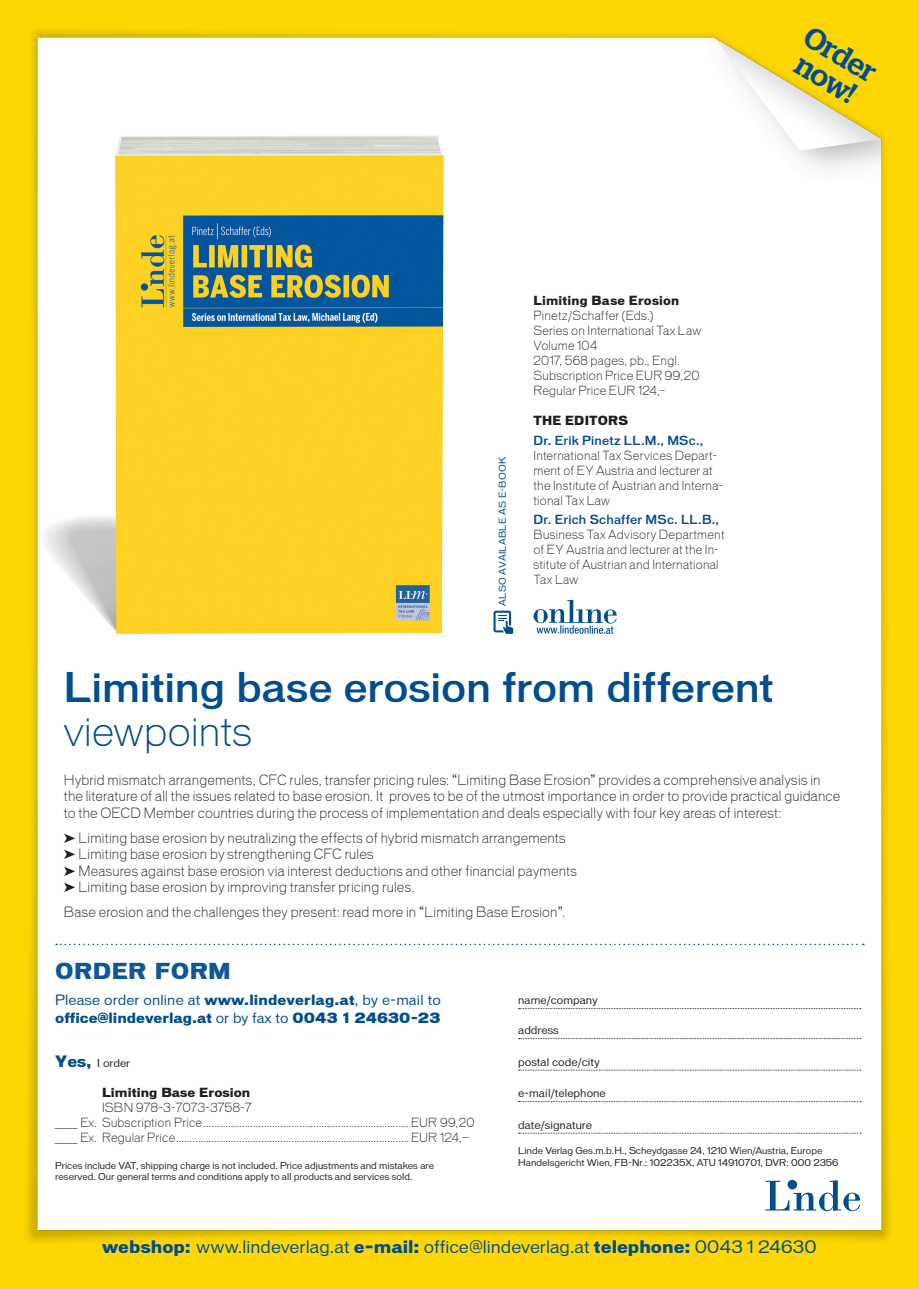
<style>
.page{position:relative;width:919px;height:1289px;background:#fff}
.page>*{position:absolute;margin:0;border:0;box-sizing:border-box;transform-origin:0 0}
.t1{font:500 39px "Vonnes";letter-spacing:-.005em;color:#004d8f}
.t2{font:300 39px "Vonnes";letter-spacing:-.005em;color:#004d8f}
.t3{font:500 30px/28.5px "Stag";color:#004d8f}
.t4{font:700 expanded 21px "Vonnes";letter-spacing:.02em;color:#115798}
.t5{font:16.5px "Vonnes";color:#004d8f}
.t6{font:300 13.5px/16.5px "Vonnes";letter-spacing:.015em;color:#231f20;scale:.96 1}
.t7{font:700 expanded 13.5px/18px "Vonnes";color:#004d8f}
.t8{font:300 12px/15px "Vonnes";letter-spacing:.02em;color:#231f20;scale:.96 1}
.t9{font:300 12px/15px "Vonnes";letter-spacing:.02em;color:#231f20}
.t10{font:500 12px "Vonnes";letter-spacing:.02em;color:#004d8f;scale:.96 1}
.t11{font:700 expanded 12px "Vonnes";letter-spacing:.01em;color:#231f20;scale:.96 1}
.t12{font:700 expanded 12px "Vonnes";letter-spacing:.01em;color:#231f20}
.t13{font:10.5px "Vonnes";color:#231f20}
.t14{font:9px/11.2px "Vonnes";color:#231f20}
.t15{font:9px "Vonnes";letter-spacing:.045em;color:#004d8f}
.s1{font-weight:400;font-stretch:normal}
.s2{font-weight:700;font-stretch:expanded;font-size:15px;color:#004d8f}
.s3{font-weight:700;font-stretch:expanded}
</style>
<div class="page">
<div style="left:0;top:0;width:918px;height:1288px;background:#fed702"></div>
<img style="left:27px;top:30px;width:863px;height:1212px">
<svg style="left:518px;top:1008px;width:342px;height:1px"></svg>
<svg style="left:518px;top:1038px;width:342px;height:1px"></svg>
<svg style="left:518px;top:1069px;width:342px;height:1px"></svg>
<svg style="left:518px;top:1101px;width:342px;height:1px"></svg>
<svg style="left:518px;top:1132px;width:342px;height:1px"></svg>
<svg style="left:765px;top:1180px;width:95px;height:31px;background:#b5cbde"></svg>
<img style="left:40px;top:43px;width:517px;height:643px">
<svg style="left:493px;top:610px;width:20px;height:24px"></svg>
<svg style="left:533px;top:599px;width:83px;height:35px;background:#bdd1e2"></svg>
<svg style="left:56px;top:943px;width:807px;height:2px;background:#d2dfeb"></svg>
<h2 class="t3" style="left:813px;top:21px;width:81px;rotate:31deg">Order now!</h2>
<p class="t15" style="left:497px;top:606px;width:150px;rotate:-90deg">Also Available as E-Book</p>
<p class="t11" style="left:533px;top:293px;width:153px">Limiting Base Erosion</p>
<p class="t8" style="left:533px;top:308px;width:176px">Pinetz/Schaffer (Eds.)<br>Series on International Tax Law<br>Volume 104<br>2017, 568 pages, pb., Engl.<br>Subscription Price EUR 99,20<br>Regular Price EUR 124,–</p>
<p class="t11" style="left:533px;top:413px;width:100px">THE EDITORS</p>
<p class="t10" style="left:533px;top:433px;width:178px">Dr. Erik Pinetz LL.M., MSc.,</p>
<p class="t8" style="left:533px;top:447px;width:199px">International Tax Services Depart&shy;ment of EY Austria and lecturer at the Institute of Austrian and Interna&shy;tional Tax Law</p>
<p class="t10" style="left:533px;top:512px;width:195px">Dr. Erich Schaffer MSc. LL.B.,</p>
<p class="t8" style="left:533px;top:527px;width:200px">Business Tax Advisory Department of EY Austria and lecturer at the In&shy;stitute of Austrian and International<br>Tax Law</p>
<h1 class="t1" style="left:64px;top:664px;width:711px">Limiting base erosion from different</h1>
<h1 class="t2" style="left:64px;top:708px;width:190px">viewpoints</h1>
<p class="t6" style="left:64px;top:771px;width:810px">Hybrid mismatch arrangements, CFC rules, transfer pricing rules: “Limiting Base Erosion” provides a comprehensive analysis in the literature of all the issues related to base erosion. It proves to be of the utmost importance in order to provide practical guidance to the OECD Member countries during the process of implementation and deals especially with four key areas of interest:</p>
<p class="t6" style="left:64px;top:829px;width:536px">➤ Limiting base erosion by neutralizing the effects of hybrid mismatch arrangements ➤ Limiting base erosion by strengthening CFC rules<br>➤ Measures against base erosion via interest deductions and other financial payments ➤ Limiting base erosion by improving transfer pricing rules.</p>
<p class="t6" style="left:64px;top:903px;width:523px">Base erosion and the challenges they present: read more in “Limiting Base Erosion”.</p>
<h3 class="t4" style="left:55px;top:958px;width:177px">ORDER FORM</h3>
<p class="t7" style="left:55px;top:990px;width:387px"><span class="s1">Please order online at</span> www.lindeverlag.at<span class="s1">, by e-mail to </span>office@lindeverlag.at <span class="s1">or by fax to</span> 0043 1 24630-23</p>
<p class="t13" style="left:518px;top:993px;width:81px">name/company</p>
<p class="t13" style="left:518px;top:1023px;width:42px">address</p>
<p class="t13" style="left:518px;top:1055px;width:83px">postal code/city</p>
<p class="t13" style="left:518px;top:1086px;width:89px">e-mail/telephone</p>
<p class="t13" style="left:518px;top:1118px;width:75px">date/signature</p>
<p class="t14" style="left:518px;top:1145px;width:322px">Linde Verlag Ges.m.b.H., Scheydgasse 24, 1210 Wien/Austria, Europe<br>Handelsgericht Wien, FB-Nr.: 102235X, ATU 14910701, DVR: 000 2356</p>
<p class="t13" style="left:55px;top:1056px;width:76px"><span class="s2">Yes,</span> I order</p>
<p class="t12" style="left:102px;top:1085px;width:150px">Limiting Base Erosion</p>
<p class="t9" style="left:55px;top:1099px;width:420px;text-indent:47px">ISBN 978-3-7073-3758-7<br>____ Ex. Subscription Price........................................................................... EUR 99,20 ____ Ex. Regular Price..................................................................................... EUR 124,—</p>
<p class="t14" style="left:55px;top:1159px;width:380px">Prices include VAT, shipping charge is not included. Price adjustments and mistakes are reserved. Our general terms and conditions apply to all products and services sold.</p>
<p class="t5" style="left:102px;top:1237px;width:716px"><span class="s3">webshop:</span> www.lindeverlag.at <span class="s3">e-mail:</span> office@lindeverlag.at <span class="s3">telephone:</span> 0043 1 24630</p>
</div>
